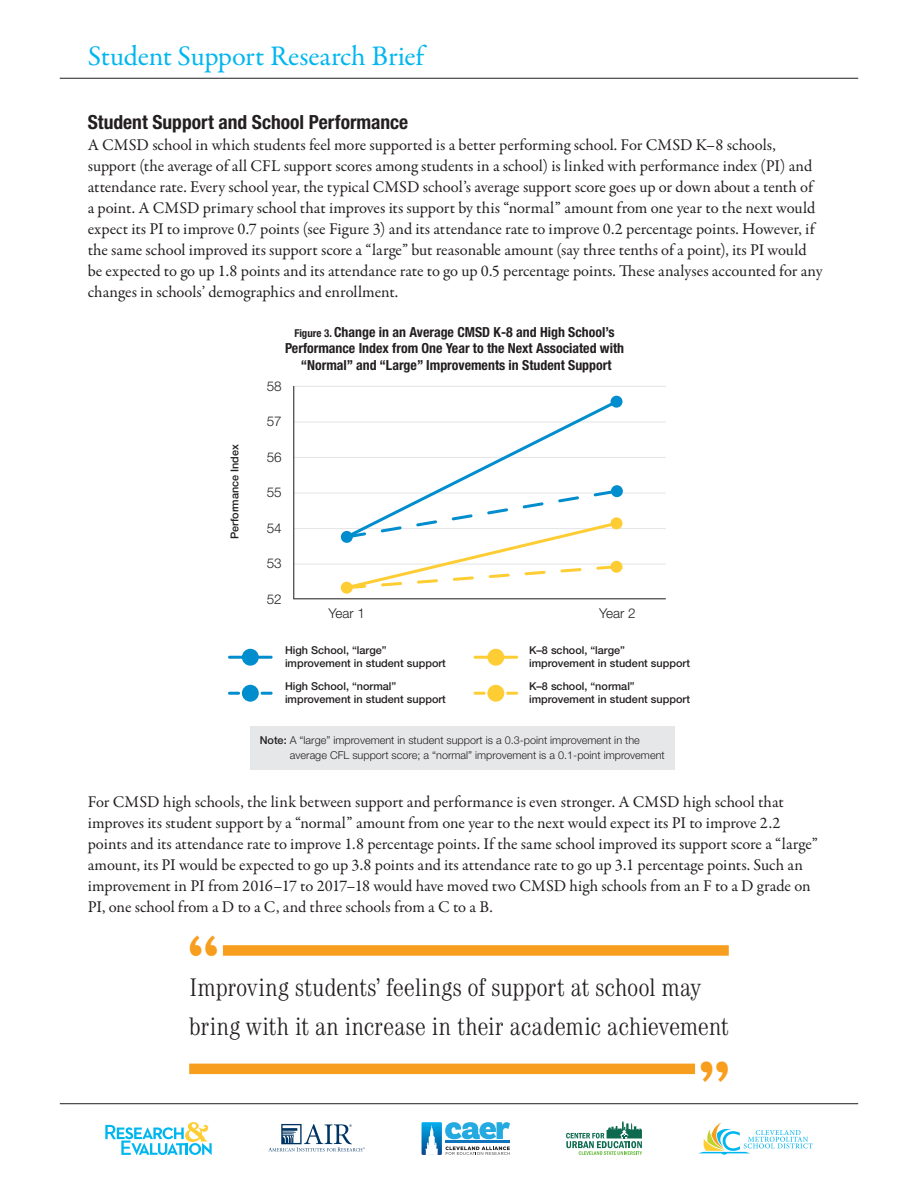
<style>
.page{position:relative;width:918px;height:1188px;background:#fff}
.page>*{position:absolute;margin:0;border:0;box-sizing:border-box;transform-origin:0 0}
.Pull_Quote__Header{font:900 46.5px "Century Std";color:#f89e1e}
.Pull_Quote__Footer{font:900 46.5px "Century Std";color:#f89e1e}
.t1{font:28.5px "Garamond Premr Pro";letter-spacing:-.01em;color:#00b6ef}
.Pull_Quote__Text{font:300 condensed 25.5px/39px "Century Std";letter-spacing:-.01em;color:#231f20}
.Text__Headline{font:700 condensed 19.5px "Helvetica Neue LT Std";color:#231f20}
.Text__Copy{font:16.5px/21px "Garamond Premr Pro";color:#231f20}
.t2{font:700 condensed 13.8px/16.6px "Helvetica Neue LT Std";color:#231f20;text-align:center}
.t3{font:300 13.5px "Helvetica Neue LT Std";color:#231f20}
.t4{font:500 10.8px/13px "Helvetica Neue LT Std";color:#231f20}
.t5{font:300 10.8px/15px "Helvetica Neue LT Std";color:#231f20}
.s1{font-size:10.8px}
.s2{font-weight:500}
</style>
<div class="page">
<hr style="left:60px;top:78px;width:798px;height:1px;background:#231f20">
<hr style="left:60px;top:1103px;width:798px;height:1px;background:#231f20">
<svg style="left:566px;top:1121px;width:76px;height:34px"></svg>
<svg style="left:422px;top:1122px;width:88px;height:33px"></svg>
<svg style="left:105px;top:1122px;width:107px;height:33px"></svg>
<svg style="left:698px;top:1123px;width:115px;height:32px"></svg>
<svg style="left:269px;top:1124px;width:96px;height:27px"></svg>
<svg style="left:293px;top:386px;width:373px;height:213px"></svg>
<div style="left:242px;top:649px;width:17px;height:17px;background:#008dce;border-radius:50%"></div>
<div style="left:341px;top:531px;width:12px;height:12px;background:#008dce;border-radius:50%"></div>
<div style="left:341px;top:582px;width:12px;height:12px;background:#fecd33;border-radius:50%"></div>
<svg style="left:611px;top:517px;width:12px;height:12px"></svg>
<svg style="left:611px;top:561px;width:12px;height:12px"></svg>
<div style="left:611px;top:396px;width:12px;height:12px;background:#008dce;border-radius:50%"></div>
<div style="left:611px;top:485px;width:12px;height:12px;background:#008dce;border-radius:50%"></div>
<div style="left:250px;top:726px;width:424px;height:44px;background:#e6e7e9"></div>
<hr style="left:228px;top:656px;width:45px;height:3px;background:#008dce">
<div style="left:242px;top:685px;width:17px;height:17px;background:#008dce;border-radius:50%"></div>
<svg style="left:228px;top:692px;width:12px;height:3px"></svg>
<svg style="left:261px;top:692px;width:12px;height:3px"></svg>
<div style="left:487px;top:649px;width:17px;height:17px;background:#fecd33;border-radius:50%"></div>
<hr style="left:474px;top:656px;width:44px;height:3px;background:#fecd33">
<div style="left:487px;top:685px;width:17px;height:17px;background:#fecd33;border-radius:50%"></div>
<svg style="left:474px;top:692px;width:12px;height:3px"></svg>
<svg style="left:506px;top:692px;width:12px;height:3px"></svg>
<svg style="left:345px;top:400px;width:273px;height:189px"></svg>
<div style="left:223px;top:945px;width:506px;height:11px;background:#f89e1e"></div>
<div style="left:189px;top:1064px;width:506px;height:10px;background:#f89e1e"></div>
<h2 class="t1" style="left:88px;top:39px;width:338px">Student Support Research Brief</h2>
<p class="Text__Headline" style="left:88px;top:110px;width:322px">Student Support and School Performance</p>
<p class="Text__Copy" style="left:88px;top:134px;width:736px">A CMSD school in which students feel more supported is a better performing school. For CMSD K–8 schools, support (the average of all CFL support scores among students in a school) is linked with performance index (PI) and attendance rate. Every school year, the typical CMSD school’s average support score goes up or down about a tenth of a point. A CMSD primary school that improves its support by this “normal” amount from one year to the next would expect its PI to improve 0.7 points (see Figure 3) and its attendance rate to improve 0.2 percentage points. However, if the same school improved its support score a “large” but reasonable amount (say three tenths of a point), its PI would be expected to go up 1.8 points and its attendance rate to go up 0.5 percentage points. These analyses accounted for any changes in schools’ demographics and enrollment.</p>
<p class="t4" style="left:228px;top:539px;width:97px;rotate:-90deg">Performance Index</p>
<p class="t2" style="left:285px;top:323px;width:340px"><span class="s1">Figure 3.</span> Change in an Average CMSD K-8 and High School’s<br>Performance Index from One Year to the Next Associated with “Normal” and “Large” Improvements in Student Support</p>
<p class="t3" style="left:267px;top:378px;width:17px">58</p>
<p class="t3" style="left:267px;top:413px;width:17px">57</p>
<p class="t3" style="left:267px;top:449px;width:17px">56</p>
<p class="t3" style="left:267px;top:484px;width:17px">55</p>
<p class="t3" style="left:267px;top:520px;width:17px">54</p>
<p class="t3" style="left:267px;top:555px;width:17px">53</p>
<p class="t3" style="left:267px;top:591px;width:17px">52</p>
<p class="t3" style="left:328px;top:605px;width:38px">Year 1</p>
<p class="t3" style="left:599px;top:605px;width:38px">Year 2</p>
<p class="t4" style="left:285px;top:644px;width:162px">High School, “large” improvement in student support</p>
<p class="t4" style="left:285px;top:680px;width:162px">High School, “normal” improvement in student support</p>
<p class="t4" style="left:529px;top:644px;width:162px">K–8 school, “large” improvement in student support</p>
<p class="t4" style="left:529px;top:680px;width:162px">K–8 school, “normal” improvement in student support</p>
<p class="t5" style="left:290px;top:733px;width:376px;text-indent:-30px"><span class="s2">Note:</span> A “large” improvement in student support is a 0.3-point improvement in the average CFL support score; a “normal” improvement is a 0.1-point improvement</p>
<p class="Text__Copy" style="left:88px;top:792px;width:732px">For CMSD high schools, the link between support and performance is even stronger. A CMSD high school that improves its student support by a “normal” amount from one year to the next would expect its PI to improve 2.2 points and its attendance rate to improve 1.8 percentage points. If the same school improved its support score a “large” amount, its PI would be expected to go up 3.8 points and its attendance rate to go up 3.1 percentage points. Such an improvement in PI from 2016–17 to 2017–18 would have moved two CMSD high schools from an F to a D grade on PI, one school from a D to a C, and three schools from a C to a B.</p>
<p class="Pull_Quote__Header" style="left:189px;top:923px;width:33px">“</p>
<p class="Pull_Quote__Text" style="left:189px;top:968px;width:541px">Improving students’ feelings of support at school may bring with it an increase in their academic achievement</p>
<p class="Pull_Quote__Footer" style="left:698px;top:1050px;width:33px">”</p>
</div>
